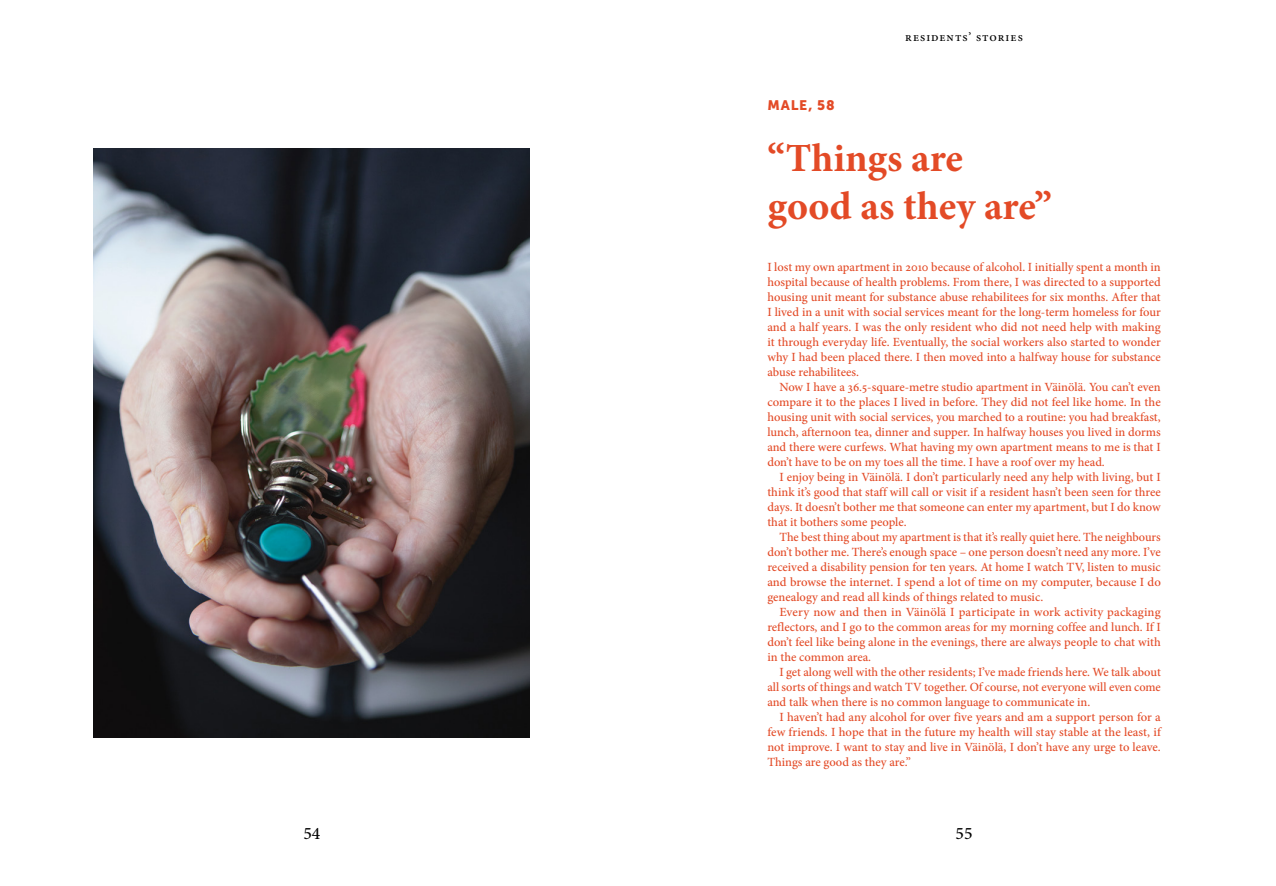
<style>
.page{position:relative;width:1276px;height:886px;background:#fff}
.page>*{position:absolute;margin:0;border:0;box-sizing:border-box;transform-origin:0 0}
.Asukastarinan_otsikk{font:700 40px/47.5px "Minion Pro";color:#e34a26}
.Sivunumerot{font:500 17.5px "Minion Pro";color:#000}
.Asukastarinat_henkil{font:13.75px "Museo Sans 900";color:#e34a26}
.Leipis_punainen{font:500 12.5px/15px "Minion Pro";color:#e34a26;text-align:justify}
.Leipis_eka_punainen{font:500 12.5px/15px "Minion Pro";color:#e34a26;text-align:justify}
.t1{font:500 12.5px "Minion Pro";letter-spacing:.085em;color:#000}
</style>
<div class="page">
<img style="left:94px;top:149px;width:436px;height:588px">
<p class="t1" style="left:905px;top:29px;width:119px">residents’ stories</p>
<p class="Asukastarinat_henkil" style="left:767px;top:97px;width:69px">MALE, 58</p>
<p class="Asukastarinan_otsikk" style="left:767px;top:134px;width:286px">“Things are good as they are”</p>
<p class="Leipis_eka_punainen" style="left:767px;top:259px;width:395px">I lost my own apartment in 2010 because of alcohol. I initially spent a month in hospital because of health problems. From there, I was directed to a supported housing unit meant for substance abuse rehabilitees for six months. After that I lived in a unit with social services meant for the long-term homeless for four and a half years. I was the only resident who did not need help with making it through everyday life. Eventually, the social workers also started to wonder why I had been placed there. I then moved into a halfway house for substance abuse rehabilitees.</p>
<p class="Leipis_punainen" style="left:767px;top:379px;width:395px;text-indent:12px">Now I have a 36.5-square-metre studio apartment in Väinölä. You can’t even compare it to the places I lived in before. They did not feel like home. In the housing unit with social services, you marched to a routine: you had breakfast, lunch, afternoon tea, dinner and supper. In halfway houses you lived in dorms and there were curfews. What having my own apartment means to me is that I don’t have to be on my toes all the time. I have a roof over my head.</p>
<p class="Leipis_punainen" style="left:767px;top:469px;width:395px;text-indent:12px">I enjoy being in Väinölä. I don’t particularly need any help with living, but I think it’s good that staff will call or visit if a resident hasn’t been seen for three days. It doesn’t bother me that someone can enter my apartment, but I do know that it bothers some people.</p>
<p class="Leipis_punainen" style="left:767px;top:529px;width:395px;text-indent:12px">The best thing about my apartment is that it’s really quiet here. The neighbours don’t bother me. There’s enough space – one person doesn’t need any more. I’ve received a disability pension for ten years. At home I watch TV, listen to music and browse the internet. I spend a lot of time on my computer, because I do genealogy and read all kinds of things related to music.</p>
<p class="Leipis_punainen" style="left:767px;top:604px;width:395px;text-indent:12px">Every now and then in Väinölä I participate in work activity packaging reflectors, and I go to the common areas for my morning coffee and lunch. If I don’t feel like being alone in the evenings, there are always people to chat with in the common area.</p>
<p class="Leipis_punainen" style="left:767px;top:664px;width:395px;text-indent:12px">I get along well with the other residents; I’ve made friends here. We talk about all sorts of things and watch TV together. Of course, not everyone will even come and talk when there is no common language to communicate in.</p>
<p class="Leipis_punainen" style="left:767px;top:709px;width:396px;text-indent:12px">I haven’t had any alcohol for over five years and am a support person for a few friends. I hope that in the future my health will stay stable at the least, if not improve. I want to stay and live in Väinölä, I don’t have any urge to leave.<br>Things are good as they are.”</p>
<h2 class="Sivunumerot" style="left:303px;top:822px;width:18px">54</h2>
<p class="Sivunumerot" style="left:955px;top:822px;width:18px">55</p>
</div>
